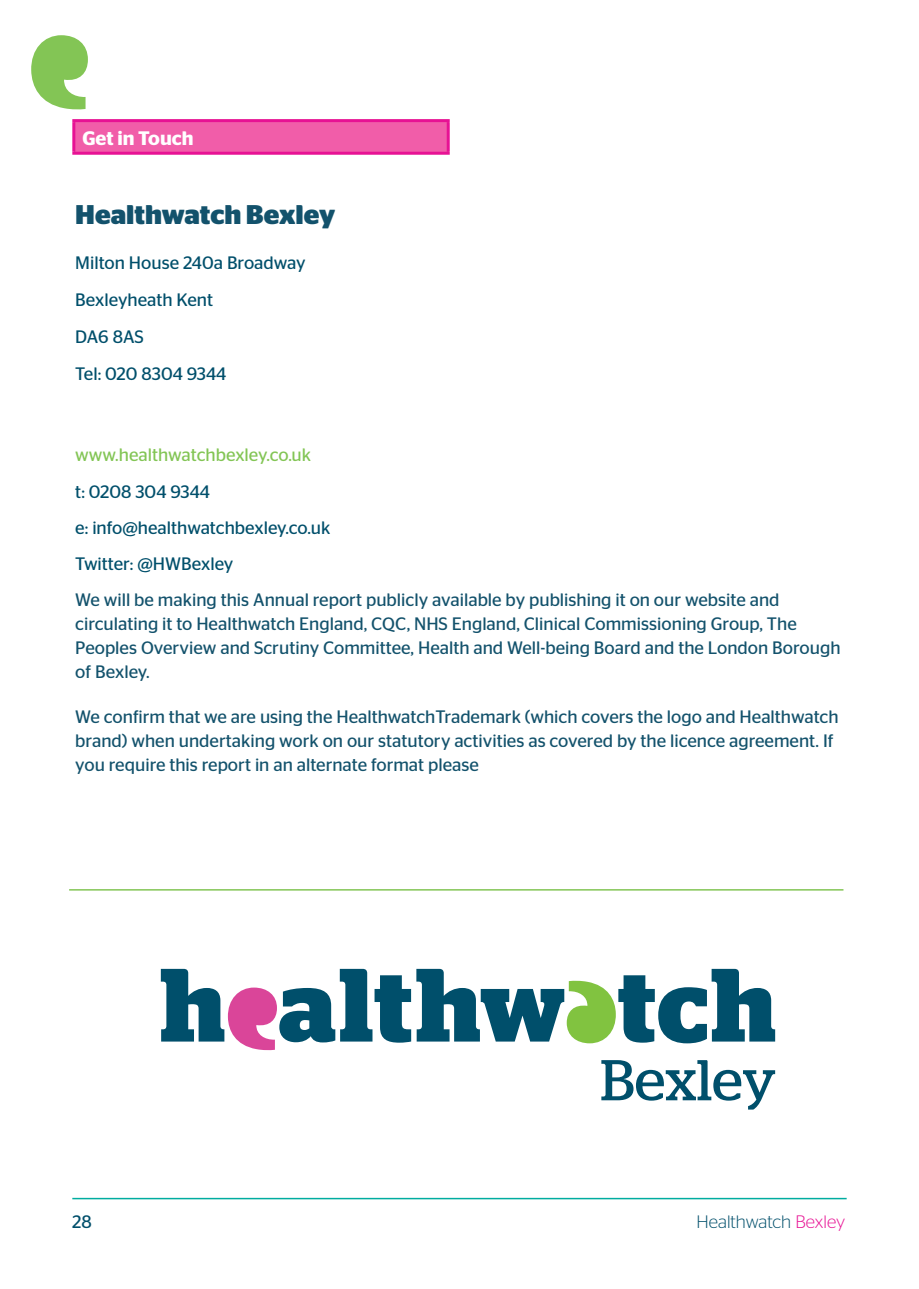
<style>
.page{position:relative;width:919px;height:1289px;background:#fff}
.page>*{position:absolute;margin:0;border:0;box-sizing:border-box;transform-origin:0 0}
._98_-_Read_Del{font:700 27px "Stag Sans";color:#13526c}
._04_-_A-Heading_WOB{font:600 19.5px "Stag Sans";color:#fff}
._04_-_Main_Text{font:18px/24px "Stag Sans";color:#13526c}
.Normal_-_Body_Copy{font:18px/36px "Stag Sans";color:#004f6b}
.t1{font:300 18px "Stag Sans";color:#004f6b}
.s1{color:#83c555}
.s2{color:#e71294}
</style>
<div class="page">
<hr style="left:72px;top:1197px;width:774px;height:2px;background:#00aca0">
<hr style="left:69px;top:889px;width:774px;height:1px;background:#83c555">
<svg style="left:31px;top:35px;width:57px;height:75px"></svg>
<svg style="left:161px;top:968px;width:614px;height:82px"></svg>
<svg style="left:601px;top:1060px;width:174px;height:49px"></svg>
<div style="left:74px;top:121px;width:374px;height:32px;background:#f15da9"></div>
<hr style="left:72px;top:119px;width:377px;height:3px;background:#e71294">
<hr style="left:72px;top:122px;width:3px;height:30px;background:#e71294">
<hr style="left:446px;top:122px;width:3px;height:30px;background:#e71294">
<hr style="left:72px;top:152px;width:377px;height:3px;background:#e71294">
<p class="_04_-_A-Heading_WOB" style="left:82px;top:127px;width:113px">Get in Touch</p>
<p class="_98_-_Read_Del" style="left:75px;top:199px;width:261px">Healthwatch Bexley</p>
<p class="Normal_-_Body_Copy" style="left:75px;top:245px;width:232px">Milton House 240a Broadway</p>
<p class="Normal_-_Body_Copy" style="left:75px;top:282px;width:139px">Bexleyheath Kent</p>
<p class="Normal_-_Body_Copy" style="left:75px;top:318px;width:70px">DA6 8AS</p>
<p class="Normal_-_Body_Copy" style="left:75px;top:355px;width:153px">Tel: 020 8304 9344</p>
<p class="Normal_-_Body_Copy" style="left:75px;top:437px;width:256px"><span class="s1">www.healthwatchbexley.co.uk<br></span>t: 0208 304 9344<br>e: info@healthwatchbexley.co.uk<br>Twitter: @HWBexley</p>
<p class="_04_-_Main_Text" style="left:75px;top:588px;width:766px">We will be making this Annual report publicly available by publishing it on our website and circulating it to Healthwatch England, CQC, NHS England, Clinical Commissioning Group, The Peoples Overview and Scrutiny Committee, Health and Well-being Board and the London Borough of Bexley.</p>
<p class="_04_-_Main_Text" style="left:75px;top:705px;width:764px">We confirm that we are using the HealthwatchTrademark (which covers the logo and Healthwatch brand) when undertaking work on our statutory activities as covered by the licence agreement. If you require this report in an alternate format please</p>
<p class="Normal_-_Body_Copy" style="left:72px;top:1203px;width:21px">28</p>
<p class="t1" style="left:696px;top:1211px;width:150px">Healthwatch <span class="s2">Bexley</span></p>
</div>
